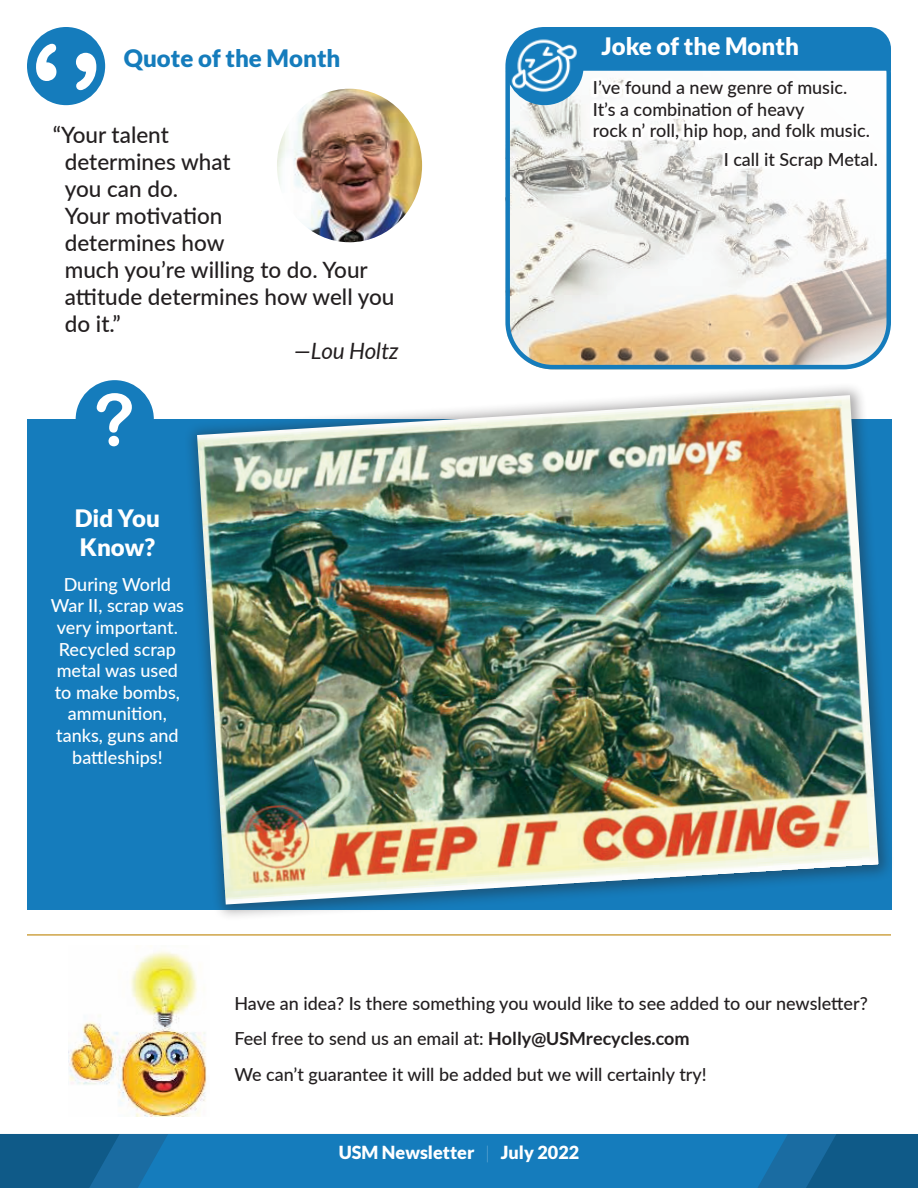
<style>
.page{position:relative;width:918px;height:1188px;background:#fff}
.page>*{position:absolute;margin:0;border:0;box-sizing:border-box;transform-origin:0 0}
.t1{font:900 24px/28.8px "Lato";color:#fff}
.t2{font:900 24px "Lato";color:#157cbc}
.t3{font:500 22.5px/27px "Lato";color:#231f20}
.t4{font:italic 22.5px "Lato";color:#231f20}
.t5{font:500 18px/35.1px "Lato";color:#231f20}
.t6{font:500 18px/21.6px "Lato";color:#fff;text-align:center}
.t7{font:900 18px "Lato";color:#fff}
.s1{font-weight:700}
.s2{font-weight:100}
</style>
<div class="page">
<div style="left:0;top:1134px;width:918px;height:54px;background:#0f5a88"></div>
<svg style="left:89px;top:1134px;width:747px;height:54px;background:#1578b6"></svg>
<img style="left:511px;top:72px;width:374px;height:297px">
<div style="left:505px;top:27px;width:386px;height:342px;border:5px solid #157cbc;border-radius:45px"></div>
<div style="left:551px;top:27px;width:340px;height:44px;background:#157cbc"></div>
<img style="left:68px;top:950px;width:139px;height:166px">
<hr style="left:27px;top:934px;width:864px;height:2px;background:#cea447">
<div style="left:505px;top:27px;width:79px;height:78px;background:#157cbc;border-radius:50%"></div>
<img style="left:505px;top:35px;width:74px;height:68px">
<img style="left:277px;top:89px;width:145px;height:153px">
<div style="left:27px;top:419px;width:864px;height:490px;background:#157cbc"></div>
<div style="left:76px;top:380px;width:78px;height:78px;background:#157cbc;border-radius:50%"></div>
<svg style="left:97px;top:393px;width:35px;height:53px"></svg>
<div style="left:27px;top:27px;width:78px;height:78px;background:#157cbc;border-radius:50%"></div>
<svg style="left:36px;top:44px;width:60px;height:46px"></svg>
<div style="left:590px;top:76px;width:292px;height:96px;background:#fff"></div>
<div style="left:184px;top:382px;width:712px;height:540px;background:#231f20;opacity:.4"></div>
<img style="left:197px;top:395px;width:682px;height:510px">
<h1 class="t2" style="left:124px;top:49px;width:218px">Quote of the Month</h1>
<p class="t3" style="left:65px;top:122px;width:331px;text-indent:-12px">“Your talent<br>determines what<br>you can do.<br>Your motivation<br>determines how<br>much you’re willing to do. Your attitude determines how well you do it.”</p>
<p class="t4" style="left:294px;top:342px;width:106px">—Lou Holtz</p>
<h1 class="t1" style="left:75px;top:505px;width:87px">Did You<br>Know?</h1>
<p class="t6" style="left:51px;top:574px;width:135px">During World<br>War II, scrap was very important.<br>Recycled scrap metal was used to make bombs, ammunition, tanks, guns and battleships!</p>
<h1 class="t1" style="left:602px;top:33px;width:199px">Joke of the Month</h1>
<p class="t5" style="left:593px;top:78px;width:279px;line-height:21.6px">I’ve found a new genre of music.<br>It’s a combination of heavy<br>rock n’ roll, hip hop, and folk music.</p>
<p class="t5" style="left:724px;top:142px;width:156px">I call it Scrap Metal.</p>
<p class="t5" style="left:234px;top:986px;width:635px">Have an idea? Is there something you would like to see added to our newsletter?<br>Feel free to send us an email at: <span class="s1">Holly@USMrecycles.com<br></span>We can’t guarantee it will be added but we will certainly try!</p>
<p class="t7" style="left:339px;top:1145px;width:242px">USM Newsletter <span class="s2">|</span> July 2022</p>
</div>
